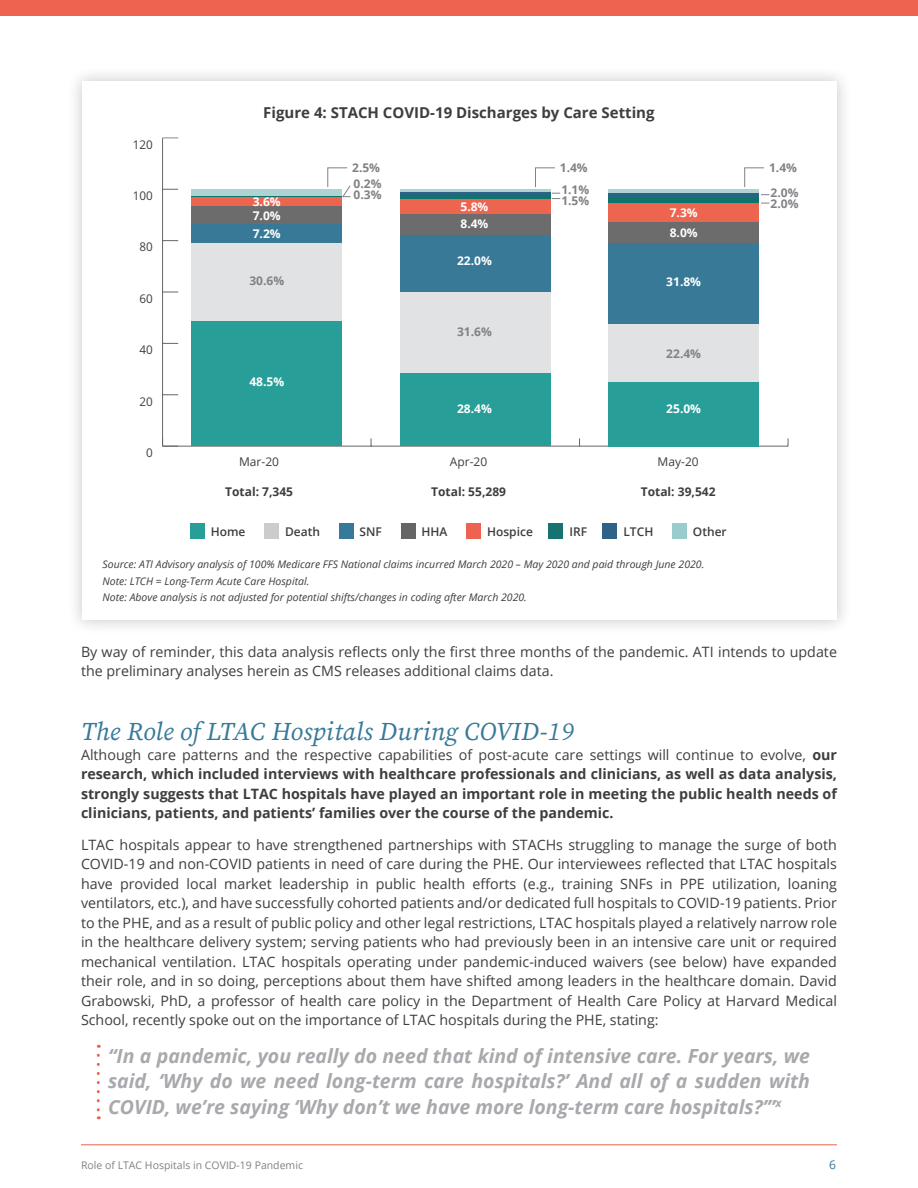
<style>
.page{position:relative;width:918px;height:1188px;background:#fff}
.page>*{position:absolute;margin:0;border:0;box-sizing:border-box;transform-origin:0 0}
.Heading_1{font:italic 25.5px "Source Serif Variable";letter-spacing:.01em;color:#377998}
.t1{font:italic 700 19.5px/25.5px "Open Sans";color:#a8a9ad;text-align:justify}
.t2{font:700 15px "Open Sans";color:#3e3e3f}
.t3{font:14.25px/19.5px "Open Sans";color:#3e3e3f}
.t4{font:700 14.25px/19.5px "Open Sans";color:#3e3e3f;text-align:justify}
.Endnote_text{font:700 12px "Open Sans";color:#fff}
.Endnote_text-2{font:700 12px "Open Sans";color:#808285}
.t5{font:700 12px "Open Sans";color:#3e3e3f}
.t6{font:600 12px "Open Sans";color:#3e3e3f}
.t7{font:12px "Open Sans";color:#3e3e3f}
.t8{font:12px "Open Sans";color:#413f41}
.t9{font:12px "Open Sans";color:#377897}
.Endnote_text-3{font:italic 10.5px "Open Sans";color:#3e3e3f}
.t10{font:10.5px "Open Sans";color:#808285}
.s1{font-weight:400}
</style>
<div class="page">
<hr style="left:81px;top:1144px;width:756px;height:1px;background:#ed634f">
<div style="left:0;top:0;width:918px;height:15px;background:#ed634f"></div>
<div style="left:67px;top:66px;width:785px;height:569px;background:#231f20;opacity:.25"></div>
<div style="left:82px;top:81px;width:755px;height:539px;background:#fff"></div>
<hr style="left:163px;top:446px;width:625px;height:1px;background:#666">
<hr style="left:162px;top:138px;width:1px;height:308px;background:#666">
<svg style="left:162px;top:438px;width:16px;height:9px"></svg>
<svg style="left:163px;top:394px;width:15px;height:1px"></svg>
<svg style="left:163px;top:343px;width:15px;height:1px"></svg>
<svg style="left:163px;top:292px;width:15px;height:1px"></svg>
<svg style="left:163px;top:240px;width:15px;height:1px"></svg>
<svg style="left:163px;top:189px;width:15px;height:1px"></svg>
<svg style="left:163px;top:137px;width:15px;height:1px"></svg>
<div style="left:192px;top:190px;width:150px;height:6px;background:#add4d1"></div>
<hr style="left:400px;top:189px;width:150px;height:3px;background:#add4d1">
<hr style="left:609px;top:190px;width:150px;height:3px;background:#add4d1">
<hr style="left:400px;top:192px;width:150px;height:3px;background:#2a6485">
<div style="left:609px;top:193px;width:150px;height:5px;background:#2a6485"></div>
<hr style="left:192px;top:196px;width:150px;height:1px;background:#0d736d">
<hr style="left:400px;top:195px;width:150px;height:4px;background:#0d736d">
<div style="left:609px;top:198px;width:150px;height:5px;background:#0d736d"></div>
<div style="left:192px;top:197px;width:150px;height:9px;background:#ed644f"></div>
<div style="left:400px;top:199px;width:150px;height:15px;background:#ed644f"></div>
<div style="left:609px;top:203px;width:150px;height:19px;background:#ed644f"></div>
<div style="left:192px;top:206px;width:150px;height:18px;background:#6c6c6c"></div>
<div style="left:400px;top:214px;width:150px;height:21px;background:#6c6c6c"></div>
<div style="left:609px;top:222px;width:150px;height:21px;background:#6c6c6c"></div>
<div style="left:192px;top:224px;width:150px;height:19px;background:#387998"></div>
<div style="left:400px;top:235px;width:150px;height:57px;background:#387998"></div>
<div style="left:609px;top:243px;width:150px;height:81px;background:#387998"></div>
<div style="left:192px;top:243px;width:150px;height:79px;background:#e1e2e4"></div>
<div style="left:400px;top:292px;width:150px;height:81px;background:#e1e2e4"></div>
<div style="left:609px;top:324px;width:150px;height:58px;background:#e1e2e4"></div>
<div style="left:192px;top:322px;width:150px;height:124px;background:#289e98"></div>
<div style="left:400px;top:373px;width:150px;height:73px;background:#289e98"></div>
<div style="left:609px;top:382px;width:150px;height:64px;background:#289e98"></div>
<div style="left:190px;top:524px;width:15px;height:15px;background:#289e98"></div>
<div style="left:264px;top:524px;width:15px;height:15px;background:#ccc"></div>
<div style="left:339px;top:524px;width:14px;height:15px;background:#377998"></div>
<div style="left:401px;top:524px;width:14px;height:15px;background:#666"></div>
<div style="left:466px;top:524px;width:15px;height:15px;background:#ed634f"></div>
<div style="left:549px;top:524px;width:14px;height:15px;background:#17736e"></div>
<div style="left:603px;top:524px;width:14px;height:15px;background:#2e6385"></div>
<div style="left:672px;top:524px;width:15px;height:15px;background:#9cc"></div>
<svg style="left:744px;top:167px;width:21px;height:20px"></svg>
<svg style="left:327px;top:167px;width:24px;height:30px"></svg>
<svg style="left:535px;top:167px;width:25px;height:32px"></svg>
<svg style="left:97px;top:1055px;width:3px;height:64px"></svg>
<p class="t8" style="left:133px;top:136px;width:22px">120</p>
<p class="t8" style="left:133px;top:188px;width:22px">100</p>
<p class="t8" style="left:139px;top:239px;width:15px">80</p>
<p class="t8" style="left:139px;top:290px;width:15px">60</p>
<p class="t8" style="left:139px;top:342px;width:15px">40</p>
<p class="t8" style="left:139px;top:393px;width:15px">20</p>
<p class="t8" style="left:146px;top:444px;width:8px">0</p>
<p class="t2" style="left:263px;top:102px;width:393px">Figure 4: STACH COVID-19 Discharges by Care Setting</p>
<p class="Endnote_text" style="left:253px;top:193px;width:29px">3.6%</p>
<p class="Endnote_text" style="left:253px;top:207px;width:29px">7.0%</p>
<p class="Endnote_text" style="left:253px;top:226px;width:29px">7.2%</p>
<p class="Endnote_text-2" style="left:352px;top:159px;width:29px">2.5%</p>
<p class="Endnote_text-2" style="left:560px;top:159px;width:29px">1.4%</p>
<p class="Endnote_text-2" style="left:769px;top:159px;width:29px">1.4%</p>
<p class="Endnote_text-2" style="left:354px;top:186px;width:29px">0.3%</p>
<p class="Endnote_text-2" style="left:561px;top:192px;width:29px">1.5%</p>
<p class="Endnote_text-2" style="left:771px;top:195px;width:29px">2.0%</p>
<p class="Endnote_text-2" style="left:354px;top:175px;width:29px">0.2%</p>
<p class="Endnote_text-2" style="left:561px;top:181px;width:29px">1.1%</p>
<p class="Endnote_text-2" style="left:771px;top:184px;width:29px">2.0%</p>
<p class="Endnote_text" style="left:461px;top:198px;width:29px">5.8%</p>
<p class="Endnote_text" style="left:670px;top:204px;width:29px">7.3%</p>
<p class="Endnote_text" style="left:461px;top:215px;width:29px">8.4%</p>
<p class="Endnote_text" style="left:670px;top:224px;width:29px">8.0%</p>
<p class="Endnote_text" style="left:457px;top:253px;width:36px">22.0%</p>
<p class="Endnote_text-2" style="left:249px;top:272px;width:36px">30.6%</p>
<p class="Endnote_text" style="left:666px;top:273px;width:36px">31.8%</p>
<p class="Endnote_text-2" style="left:457px;top:323px;width:36px">31.6%</p>
<p class="Endnote_text-2" style="left:666px;top:345px;width:36px">22.4%</p>
<p class="Endnote_text" style="left:249px;top:373px;width:36px">48.5%</p>
<p class="Endnote_text" style="left:457px;top:401px;width:36px">28.4%</p>
<p class="Endnote_text" style="left:666px;top:401px;width:36px">25.0%</p>
<p class="t7" style="left:239px;top:454px;width:41px">Mar-20</p>
<p class="t5" style="left:225px;top:484px;width:69px">Total: 7,345</p>
<p class="t7" style="left:450px;top:454px;width:39px">Apr-20</p>
<p class="t5" style="left:431px;top:484px;width:76px">Total: 55,289</p>
<p class="t7" style="left:658px;top:454px;width:43px">May-20</p>
<p class="t5" style="left:641px;top:484px;width:76px">Total: 39,542</p>
<p class="t6" style="left:211px;top:523px;width:36px">Home</p>
<p class="t6" style="left:285px;top:523px;width:37px">Death</p>
<p class="t6" style="left:360px;top:523px;width:24px">SNF</p>
<p class="t6" style="left:422px;top:523px;width:27px">HHA</p>
<p class="t6" style="left:487px;top:523px;width:47px">Hospice</p>
<p class="t6" style="left:569px;top:523px;width:19px">IRF</p>
<p class="t6" style="left:623px;top:523px;width:31px">LTCH</p>
<p class="t6" style="left:693px;top:523px;width:35px">Other</p>
<p class="Endnote_text-3" style="left:103px;top:557px;width:603px">Source: ATI Advisory analysis of 100% Medicare FFS National claims incurred March 2020 – May 2020 and paid through June 2020.</p>
<p class="Endnote_text-3" style="left:103px;top:574px;width:208px">Note: LTCH = Long-Term Acute Care Hospital.</p>
<p class="Endnote_text-3" style="left:103px;top:590px;width:426px">Note: Above analysis is not adjusted for potential shifts/changes in coding after March 2020.</p>
<p class="t3" style="left:81px;top:641px;width:758px">By way of reminder, this data analysis reflects only the first three months of the pandemic. ATI intends to update the preliminary analyses herein as CMS releases additional claims data.</p>
<p class="Heading_1" style="left:81px;top:715px;width:494px">The Role of LTAC Hospitals During COVID-19</p>
<p class="t4" style="left:81px;top:745px;width:758px"><span class="s1">Although care patterns and the respective capabilities of post-acute care settings will continue to evolve,</span> our research, which included interviews with healthcare professionals and clinicians, as well as data analysis, strongly suggests that LTAC hospitals have played an important role in meeting the public health needs of clinicians, patients, and patients’ families over the course of the pandemic.</p>
<p class="t3" style="left:81px;top:835px;width:758px;text-align:justify">LTAC hospitals appear to have strengthened partnerships with STACHs struggling to manage the surge of both COVID-19 and non-COVID patients in need of care during the PHE. Our interviewees reflected that LTAC hospitals have provided local market leadership in public health efforts (e.g., training SNFs in PPE utilization, loaning ventilators, etc.), and have successfully cohorted patients and/or dedicated full hospitals to COVID-19 patients. Prior to the PHE, and as a result of public policy and other legal restrictions, LTAC hospitals played a relatively narrow role in the healthcare delivery system; serving patients who had previously been in an intensive care unit or required mechanical ventilation. LTAC hospitals operating under pandemic-induced waivers (see below) have expanded their role, and in so doing, perceptions about them have shifted among leaders in the healthcare domain. David Grabowski, PhD, a professor of health care policy in the Department of Health Care Policy at Harvard Medical School, recently spoke out on the importance of LTAC hospitals during the PHE, stating:</p>
<p class="t1" style="left:108px;top:1043px;width:704px">“In a pandemic, you really do need that kind of intensive care. For years, we said, ‘Why do we need long-term care hospitals?’ And all of a sudden with COVID, we’re saying ‘Why don’t we have more long-term care hospitals?’”<sup>x</sup></p>
<p class="t10" style="left:81px;top:1158px;width:224px">Role of LTAC Hospitals in COVID-19 Pandemic</p>
<p class="t9" style="left:829px;top:1157px;width:8px">6</p>
</div>
